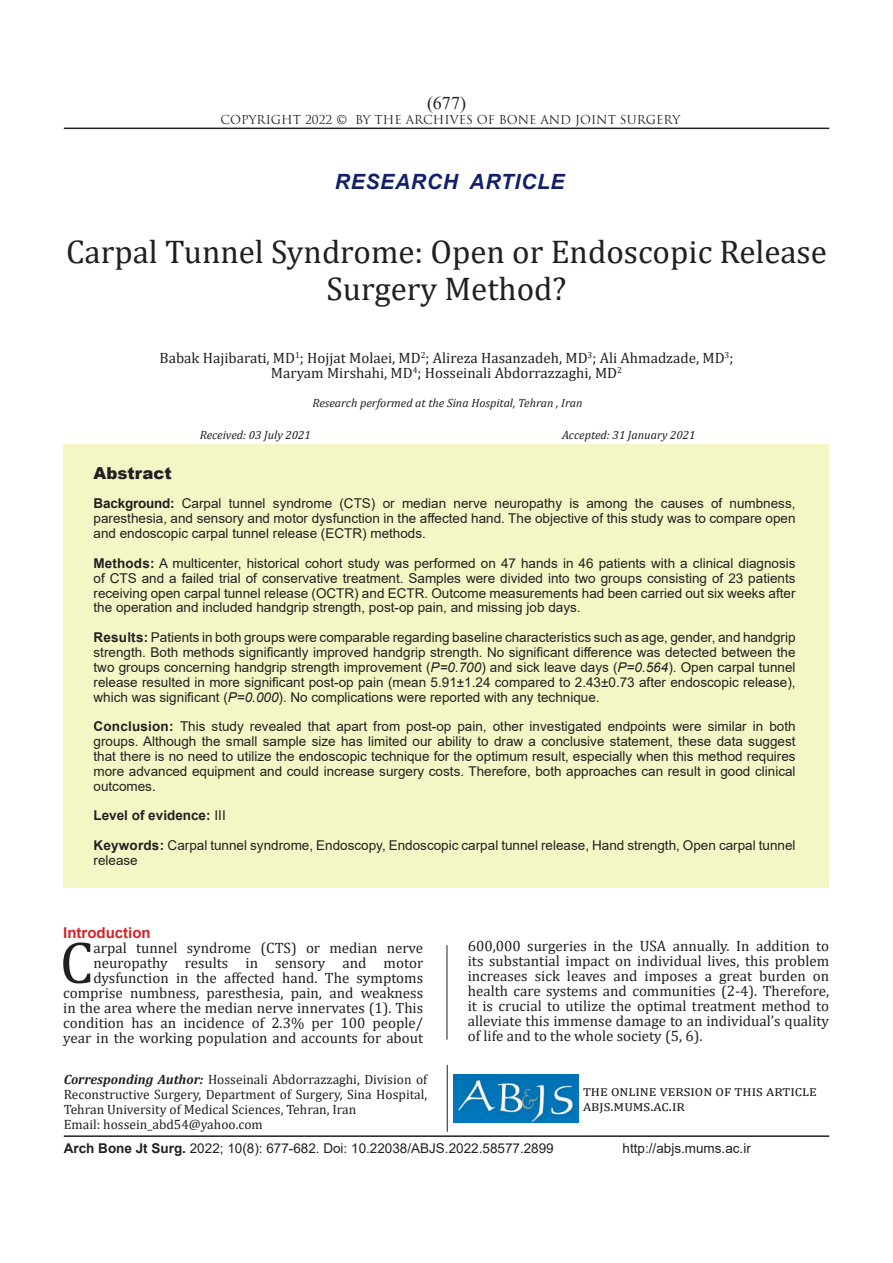
<style>
.page{position:relative;width:893px;height:1263px;background:#fff}
.page>*{position:absolute;margin:0;border:0;box-sizing:border-box;transform-origin:0 0}
.t1{font:60px "Cambria";color:#231f20}
.t2{font:33px/36.9px "Cambria";color:#231f20;text-align:center}
.sartitr{font:italic 700 21px "Arial";letter-spacing:.035em;color:#121f6a}
.t3{font:18px "Times New Roman";color:#231f20}
.CHEKIDEH{font:900 16.5px "Arial";color:#231f20}
.t4{font:15px/15px "Cambria";color:#231f20}
.Titr_ghermez_ABJS{font:700 15px "Arial";color:#d1232a}
.CHEKIDEH-2{font:13.5px/14.9px "Arial";color:#231f20;text-align:justify}
.نویسنده_مسئول{font:13.5px/15px "Cambria";color:#231f20;text-align:justify}
.CHEKIDEH-3{font:700 13.5px "Arial";color:#231f20}
.t5{font:12px "Trajan Pro";color:#231f20}
.ریسرچ{font:italic 12px "Cambria";color:#231f20}
.tarikh{font:italic 12px "Cambria";color:#231f20}
.s1{font-weight:700}
.s2{font-style:italic}
.s3{font-weight:400}
.s4{font-weight:700;font-style:italic}
</style>
<div class="page">
<hr style="left:64px;top:128px;width:765px;height:1px;background:#231f20">
<hr style="left:64px;top:1135px;width:765px;height:2px;background:#231f20">
<hr style="left:447px;top:1065px;width:1px;height:67px;background:#231f20">
<img style="left:454px;top:1075px;width:125px;height:47px">
<div style="left:64px;top:444px;width:765px;height:444px;background:#f5f6c6"></div>
<hr style="left:447px;top:945px;width:1px;height:95px;background:#231f20">
<h3 class="t3" style="left:427px;top:91px;width:40px">)677(</h3>
<p class="t5" style="left:221px;top:112px;width:461px">COPYRIGHT 2022 © BY THE ARCHIVES OF BONE AND JOINT SURGERY</p>
<p class="sartitr" style="left:335px;top:167px;width:231px">RESEARCH ARTICLE</p>
<p class="t2" style="left:66px;top:233px;width:762px">Carpal Tunnel Syndrome: Open or Endoscopic Release<br>Surgery Method?</p>
<p class="t4" style="left:160px;top:351px;width:575px">Babak Hajibarati, MD<sup>1</sup>; Hojjat Molaei, MD<sup>2</sup>; Alireza Hasanzadeh, MD<sup>3</sup>; Ali Ahmadzade, MD<sup>3</sup>;</p>
<p class="t4" style="left:271px;top:366px;width:353px">Maryam Mirshahi, MD<sup>4</sup>; Hosseinali Abdorrazzaghi, MD<sup>2</sup></p>
<p class="ریسرچ" style="left:313px;top:394px;width:271px">Research performed at the Sina Hospital, Tehran , Iran</p>
<p class="tarikh" style="left:200px;top:426px;width:113px">Received: 03 July 2021</p>
<p class="tarikh" style="left:562px;top:426px;width:135px">Accepted: 31 January 2021</p>
<p class="CHEKIDEH" style="left:94px;top:461px;width:80px">Abstract</p>
<p class="CHEKIDEH-2" style="left:94px;top:496px;width:703px"><span class="s1">Background:</span> Carpal tunnel syndrome (CTS) or median nerve neuropathy is among the causes of numbness, paresthesia, and sensory and motor dysfunction in the affected hand. The objective of this study was to compare open and endoscopic carpal tunnel release (ECTR) methods.</p>
<p class="CHEKIDEH-2" style="left:94px;top:556px;width:703px"><span class="s1">Methods:</span> A multicenter, historical cohort study was performed on 47 hands in 46 patients with a clinical diagnosis of CTS and a failed trial of conservative treatment. Samples were divided into two groups consisting of 23 patients receiving open carpal tunnel release (OCTR) and ECTR. Outcome measurements had been carried out six weeks after the operation and included handgrip strength, post-op pain, and missing job days.</p>
<p class="CHEKIDEH-2" style="left:94px;top:630px;width:703px"><span class="s1">Results:</span> Patients in both groups were comparable regarding baseline characteristics such as age, gender, and handgrip strength. Both methods significantly improved handgrip strength. No significant difference was detected between the two groups concerning handgrip strength improvement (<span class="s2">P=0.700</span>) and sick leave days (<span class="s2">P=0.564</span>). Open carpal tunnel release resulted in more significant post-op pain (mean 5.91±1.24 compared to 2.43±0.73 after endoscopic release), which was significant (<span class="s2">P=0.000</span>). No complications were reported with any technique.</p>
<p class="CHEKIDEH-2" style="left:94px;top:719px;width:703px"><span class="s1">Conclusion:</span> This study revealed that apart from post-op pain, other investigated endpoints were similar in both groups. Although the small sample size has limited our ability to draw a conclusive statement, these data suggest that there is no need to utilize the endoscopic technique for the optimum result, especially when this method requires more advanced equipment and could increase surgery costs. Therefore, both approaches can result in good clinical outcomes.</p>
<p class="CHEKIDEH-3" style="left:94px;top:806px;width:134px">Level of evidence: <span class="s3">III</span></p>
<p class="CHEKIDEH-2" style="left:94px;top:838px;width:703px"><span class="s1">Keywords:</span> Carpal tunnel syndrome, Endoscopy, Endoscopic carpal tunnel release, Hand strength, Open carpal tunnel release</p>
<p class="Titr_ghermez_ABJS" style="left:63px;top:922px;width:89px">Introduction</p>
<p class="t1" style="left:60px;top:927px;width:35px">C</p>
<p class="t4" style="left:63px;top:940px;width:361px;text-align:right">arpal tunnel syndrome (CTS) or median nerve neuropathy results in sensory and motor dysfunction in the affected hand. The symptoms comprise numbness, paresthesia, pain, and weakness in the area where the median nerve innervates (1). This condition has an incidence of 2.3% per 100 people/ year in the working population and accounts for about</p>
<p class="t4" style="left:468px;top:938px;width:363px;text-align:justify">600,000 surgeries in the USA annually. In addition to its substantial impact on individual lives, this problem increases sick leaves and imposes a great burden on health care systems and communities (2-4). Therefore, it is crucial to utilize the optimal treatment method to alleviate this immense damage to an individual’s quality of life and to the whole society (5, 6).</p>
<p class="نویسنده_مسئول" style="left:64px;top:1072px;width:365px"><span class="s4">Corresponding Author:</span> Hosseinali Abdorrazzaghi, Division of Reconstructive Surgery, Department of Surgery, Sina Hospital, Tehran University of Medical Sciences, Tehran, Iran</p>
<p class="نویسنده_مسئول" style="left:64px;top:1117px;width:201px">Email: hossein_abd54@yahoo.com</p>
<p class="t4" style="left:583px;top:1083px;width:235px">the online version of this article abjs.mums.ac.ir</p>
<p class="CHEKIDEH-2" style="left:64px;top:1140px;width:492px"><span class="s1">Arch Bone Jt Surg.</span> 2022; 10(8): 677-682. Doi: 10.22038/ABJS.2022.58577.2899</p>
<p class="CHEKIDEH-2" style="left:623px;top:1140px;width:130px">http://abjs.mums.ac.ir</p>
</div>
